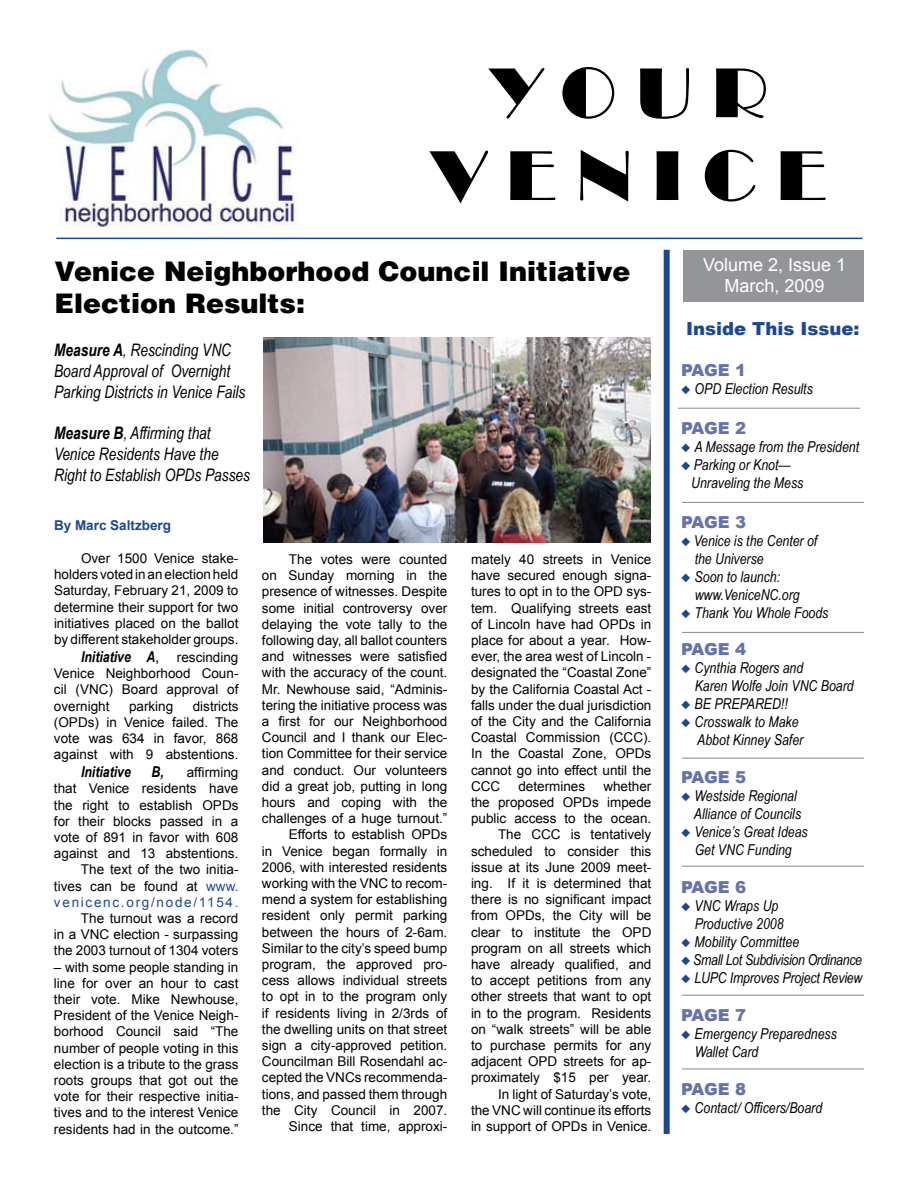
<style>
.page{position:relative;width:918px;height:1188px;background:#fff}
.page>*{position:absolute;margin:0;border:0;box-sizing:border-box;transform-origin:0 0}
.t1{font:69px/82.8px "Broadway BT";letter-spacing:.29em;color:#000;text-align:center}
.t2{font:900 27px/32.4px "Helvetica";color:#000}
.t3{font:18px/21.6px "Arial";color:#fff;text-align:center}
.t4{font:900 18px "Arial";color:#1c4792}
.t5{font:italic 17.25px/20.7px "Arial Narrow";color:#000}
.t6{font:900 16.5px "Arial";letter-spacing:-.02em;color:#6672ac}
.t7{font:italic 15px/18px "Arial Narrow";color:#000}
.t8{font:italic 15px "Arial Narrow";letter-spacing:-.02em;color:#000}
.t9{font:italic 700 15px "Arial Narrow";color:#000}
.t10{font:13.5px/16.2px "Arial";color:#000;text-align:justify}
.t11{font:700 13.5px "Arial";color:#1c4792}
.s1{font-weight:700}
.s2{font-family:"Arial";font-weight:400;font-style:normal}
.s3{color:#1c4792}
</style>
<div class="page">
<div style="left:683px;top:250px;width:181px;height:52px;background:#939598"></div>
<img style="left:49px;top:49px;width:248px;height:179px">
<div style="left:664px;top:250px;width:6px;height:884px;background:#1c4792"></div>
<hr style="left:56px;top:238px;width:807px;height:1px;background:#1c4792">
<img style="left:264px;top:338px;width:387px;height:205px">
<hr style="left:678px;top:408px;width:182px;height:1px;background:#939598">
<hr style="left:682px;top:502px;width:182px;height:1px;background:#939598">
<hr style="left:682px;top:632px;width:182px;height:1px;background:#939598">
<hr style="left:682px;top:758px;width:182px;height:1px;background:#939598">
<hr style="left:682px;top:866px;width:182px;height:1px;background:#939598">
<hr style="left:682px;top:995px;width:182px;height:1px;background:#939598">
<hr style="left:682px;top:1068px;width:182px;height:2px;background:#939598">
<h1 class="t1" style="left:432px;top:51px;width:397px">YOUR<br>VENICE</h1>
<h2 class="t2" style="left:55px;top:254px;width:578px">Venice Neighborhood Council Initiative<br>Election Results:</h2>
<p class="t5" style="left:54px;top:340px;width:193px"><span class="s1">Measure A</span>, Rescinding VNC<br>Board Approval of Overnight<br>Parking Districts in Venice Fails</p>
<p class="t5" style="left:54px;top:423px;width:197px"><span class="s1">Measure B</span>, Affirming that<br>Venice Residents Have the<br>Right to Establish OPDs Passes</p>
<p class="t11" style="left:54px;top:518px;width:119px">By Marc Saltzberg</p>
<p class="t10" style="left:54px;top:550px;width:186px;text-indent:27px">Over 1500 Venice stake&shy;holders voted in an election held Saturday, February 21, 2009 to determine their support for two initiatives placed on the ballot by different stakeholder groups.</p>
<p class="t9" style="left:81px;top:648px;width:80px">Initiative A<span class="s2">,</span></p>
<p class="t10" style="left:54px;top:649px;width:186px;text-indent:123px">rescinding Venice Neighborhood Coun&shy;cil (VNC) Board approval of overnight</p>
<p class="t10" style="left:54px;top:698px;width:186px;text-indent:139px">districts (OPDs) in Venice failed. The vote was 634 in favor, 868 against with 9 abstentions.</p>
<p class="t9" style="left:81px;top:763px;width:51px">Initiative</p>
<p class="t9" style="left:152px;top:763px;width:14px">B,</p>
<p class="t10" style="left:129px;top:698px;width:46px">parking</p>
<p class="t10" style="left:54px;top:764px;width:186px;text-align:right">affirming<br>that Venice residents have the right to establish OPDs for their blocks passed in a vote of 891 in favor with 608 against and 13 abstentions.<br>The text of the two initia&shy;tives can be found at <span class="s3">www. venicenc.org/node/1154.</span></p>
<p class="t10" style="left:54px;top:910px;width:186px;text-indent:27px">The turnout was a record in a VNC election - surpassing the 2003 turnout of 1304 voters</p>
<p class="t10" style="left:54px;top:959px;width:186px">– with some people standing in line for over an hour to cast their vote. Mike Newhouse, President of the Venice Neigh&shy;borhood Council said “The number of people voting in this election is a tribute to the grass roots groups that got out the vote for their respective initia&shy;tives and to the interest Venice residents had in the outcome.”</p>
<p class="t10" style="left:262px;top:551px;width:187px;text-align:right">The votes were counted<br>on Sunday morning in the presence of witnesses. Despite some initial controversy over delaying the vote tally to the following day, all ballot counters and witnesses were satisfied with the accuracy of the count.<br>Mr. Newhouse said, “Adminis&shy;tering the initiative process was a first for our Neighborhood<br>Council and I thank our Elec&shy;tion Committee for their service and conduct. Our volunteers did a great job, putting in long hours and coping with the challenges of a huge turnout.”<br>Efforts to establish OPDs<br>in Venice began formally in<br>2006, with interested residents working with the VNC to recom&shy;mend a system for establishing resident only permit parking between the hours of 2-6am.<br>Similar to the city’s speed bump program, the approved pro&shy;cess allows individual streets to opt in to the program only if residents living in 2/3rds of the dwelling units on that street sign a city-approved petition.<br>Councilman Bill Rosendahl ac&shy;cepted the VNCs recommenda&shy;tions, and passed them through the City Council in 2007.<br>Since that time, approxi-</p>
<p class="t10" style="left:471px;top:551px;width:182px">mately 40 streets in Venice have secured enough signa&shy;tures to opt in to the OPD sys&shy;tem. Qualifying streets east of Lincoln have had OPDs in place for about a year. How&shy;ever, the area west of Lincoln - designated the “Coastal Zone” by the California Coastal Act - falls under the dual jurisdiction of the City and the California Coastal Commission (CCC).<br>In the Coastal Zone, OPDs cannot go into effect until the CCC</p>
<p class="t10" style="left:471px;top:778px;width:182px;text-align:right">whether<br>the proposed OPDs impede public access to the ocean.<br>The CCC is tentatively scheduled to consider this issue at its June 2009 meet&shy;ing. If it is determined that there is no significant impact from OPDs, the City will be clear to institute the OPD program on all streets which have already qualified, and to accept petitions from any other streets that want to opt in to the program. Residents on “walk streets” will be able to purchase permits for any adjacent OPD streets for ap&shy;proximately $15 per year.<br>In light of Saturday’s vote,<br>the VNC will continue its efforts in support of OPDs in Venice.</p>
<p class="t10" style="left:518px;top:778px;width:68px">determines</p>
<h3 class="t3" style="left:703px;top:254px;width:145px">Volume 2, Issue 1<br>March, 2009</h3>
<h3 class="t4" style="left:686px;top:318px;width:175px">Inside This Issue:</h3>
<p class="t6" style="left:681px;top:361px;width:67px">PAGE 1</p>
<p class="t7" style="left:681px;top:380px;width:133px"><span class="s3">◆</span> OPD Election Results</p>
<p class="t6" style="left:681px;top:419px;width:67px">PAGE 2</p>
<p class="t7" style="left:681px;top:438px;width:180px"><span class="s3">◆</span> A Message from the President</p>
<p class="t7" style="left:691px;top:456px;width:114px;text-indent:-10px"><span class="s3">◆</span> Parking or Knot—<br>Unraveling the Mess</p>
<p class="t6" style="left:681px;top:512px;width:67px">PAGE 3</p>
<p class="t7" style="left:695px;top:531px;width:124px;text-indent:-14px"><span class="s3">◆</span> Venice is the Center of the Universe</p>
<p class="t7" style="left:695px;top:567px;width:106px;text-indent:-14px"><span class="s3">◆</span> Soon to launch: www.VeniceNC.org</p>
<p class="t7" style="left:681px;top:603px;width:149px"><span class="s3">◆</span> Thank You Whole Foods</p>
<p class="t6" style="left:681px;top:640px;width:67px">PAGE 4</p>
<p class="t7" style="left:695px;top:659px;width:161px;text-indent:-14px"><span class="s3">◆</span> Cynthia Rogers and<br>Karen Wolfe Join VNC Board</p>
<p class="t7" style="left:681px;top:695px;width:108px"><span class="s3">◆</span> BE PREPARED!!</p>
<p class="t7" style="left:697px;top:713px;width:107px;text-indent:-16px"><span class="s3">◆</span> Crosswalk to Make<br>Abbot Kinney Safer</p>
<p class="t6" style="left:681px;top:768px;width:67px">PAGE 5</p>
<p class="t7" style="left:681px;top:787px;width:122px;text-align:right"><span class="s3">◆</span> Westside Regional<br>Alliance of Councils</p>
<p class="t7" style="left:681px;top:823px;width:128px;text-align:center"><span class="s3">◆</span> Venice’s Great Ideas<br>Get VNC Funding</p>
<p class="t6" style="left:681px;top:878px;width:67px">PAGE 6</p>
<p class="t7" style="left:695px;top:897px;width:90px;text-indent:-14px"><span class="s3">◆</span> VNC Wraps Up<br>Productive 2008</p>
<p class="t7" style="left:681px;top:933px;width:120px"><span class="s3">◆</span> Mobility Committee</p>
<p class="t8" style="left:681px;top:951px;width:183px"><span class="s3">◆</span> Small Lot Subdivision Ordinance</p>
<p class="t7" style="left:681px;top:969px;width:183px"><span class="s3">◆</span> LUPC Improves Project Review</p>
<p class="t6" style="left:681px;top:1006px;width:67px">PAGE 7</p>
<p class="t7" style="left:695px;top:1024px;width:144px;text-indent:-14px"><span class="s3">◆</span> Emergency Preparedness<br>Wallet Card</p>
<p class="t6" style="left:681px;top:1079px;width:67px">PAGE 8</p>
<p class="t7" style="left:681px;top:1098px;width:143px"><span class="s3">◆</span> Contact/ Officers/Board</p>
</div>
